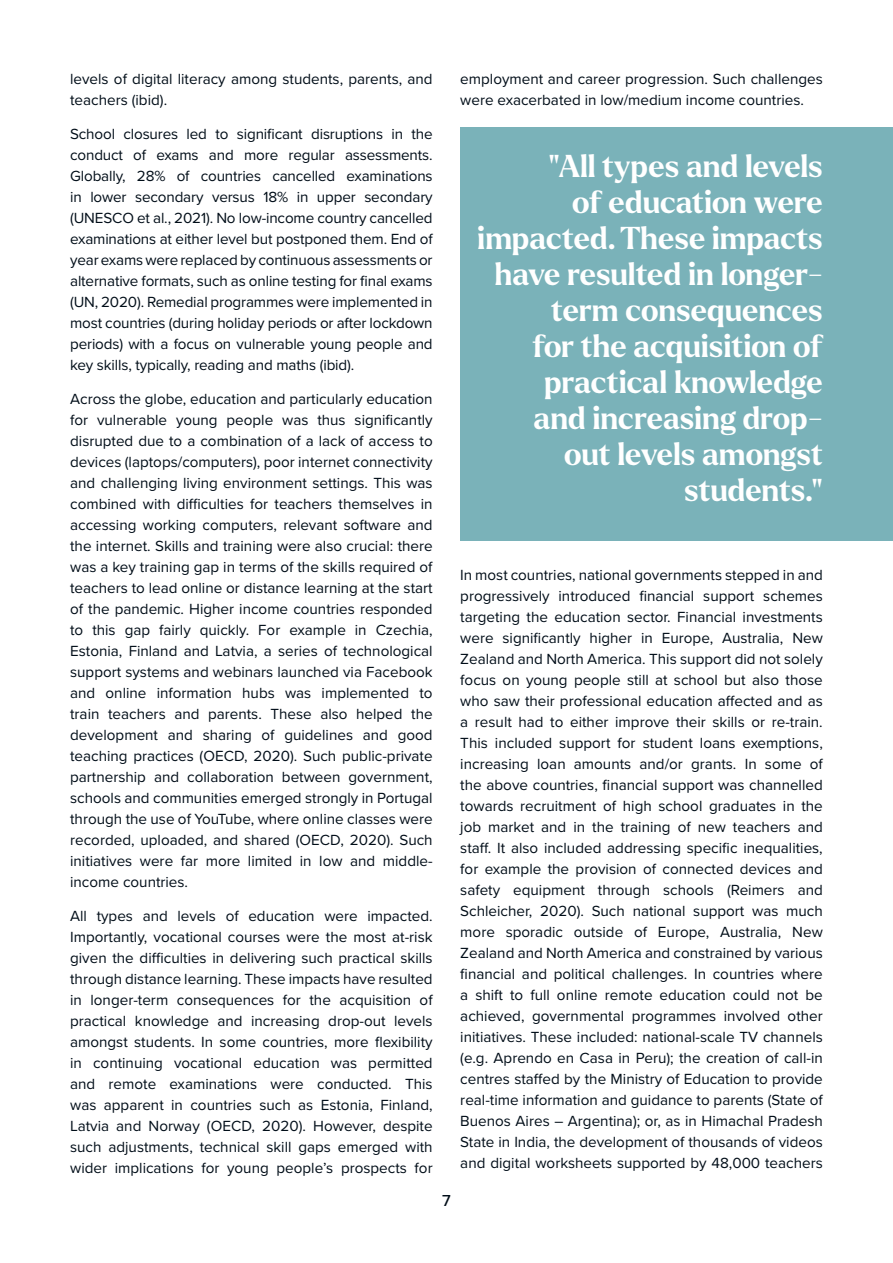
<style>
.page{position:relative;width:893px;height:1263px;background:#fff}
.page>*{position:absolute;margin:0;border:0;box-sizing:border-box;transform-origin:0 0}
.t1{font:700 30.75px/36px "Larken";color:#fff;text-align:right}
.t2{font:500 16.5px "Proxima Nova";color:#000d18}
.t3{font:15.15px/21px "Proxima Nova";color:#000d18;text-align:justify}
</style>
<div class="page">
<div style="left:460px;top:128px;width:433px;height:413px;background:#7ab2b9"></div>
<p class="t3" style="left:70px;top:68px;width:364px">levels of digital literacy among students, parents, and teachers (ibid).</p>
<p class="t3" style="left:70px;top:123px;width:364px">School closures led to significant disruptions in the conduct of exams and more regular assessments.<br>Globally, 28% of countries cancelled examinations in lower secondary versus 18% in upper secondary (UNESCO et al., 2021). No low-income country cancelled examinations at either level but postponed them. End of year exams were replaced by continuous assessments or alternative formats, such as online testing for final exams (UN, 2020). Remedial programmes were implemented in most countries (during holiday periods or after lockdown periods) with a focus on vulnerable young people and key skills, typically, reading and maths (ibid).</p>
<p class="t3" style="left:70px;top:388px;width:364px">Across the globe, education and particularly education for vulnerable young people was thus significantly disrupted due to a combination of a lack of access to devices (laptops/computers), poor internet connectivity and challenging living environment settings. This was combined with difficulties for teachers themselves in accessing working computers, relevant software and the internet. Skills and training were also crucial: there was a key training gap in terms of the skills required of teachers to lead online or distance learning at the start of the pandemic. Higher income countries responded to this gap fairly quickly. For example in Czechia, Estonia, Finland and Latvia, a series of technological support systems and webinars launched via Facebook and online information hubs was implemented to train teachers and parents. These also helped the development and sharing of guidelines and good teaching practices (OECD, 2020). Such public-private partnership and collaboration between government, schools and communities emerged strongly in Portugal through the use of YouTube, where online classes were recorded, uploaded, and shared (OECD, 2020). Such initiatives were far more limited in low and middle&shy;income countries.</p>
<p class="t3" style="left:70px;top:904px;width:364px">All types and levels of education were impacted.<br>Importantly, vocational courses were the most at-risk given the difficulties in delivering such practical skills through distance learning. These impacts have resulted in longer-term consequences for the acquisition of practical knowledge and increasing drop-out levels amongst students. In some countries, more flexibility in continuing vocational education was permitted and remote examinations were conducted. This was apparent in countries such as Estonia, Finland, Latvia and Norway (OECD, 2020). However, despite such adjustments, technical skill gaps emerged with wider implications for young people’s prospects for</p>
<p class="t3" style="left:460px;top:68px;width:364px">employment and career progression. Such challenges were exacerbated in low/medium income countries.</p>
<h1 class="t1" style="left:477px;top:148px;width:347px">"All types and levels<br>of education were impacted. These impacts have resulted in longer&shy;term consequences<br>for the acquisition of practical knowledge<br>and increasing drop-<br>out levels amongst students."</h1>
<p class="t3" style="left:460px;top:564px;width:364px">In most countries, national governments stepped in and progressively introduced financial support schemes targeting the education sector. Financial investments were significantly higher in Europe, Australia, New Zealand and North America. This support did not solely focus on young people still at school but also those who saw their professional education affected and as a result had to either improve their skills or re-train.<br>This included support for student loans exemptions, increasing loan amounts and/or grants. In some of the above countries, financial support was channelled towards recruitment of high school graduates in the job market and in the training of new teachers and staff. It also included addressing specific inequalities, for example the provision of connected devices and safety equipment through schools (Reimers and Schleicher, 2020). Such national support was much more sporadic outside of Europe, Australia, New Zealand and North America and constrained by various financial and political challenges. In countries where a shift to full online remote education could not be achieved, governmental programmes involved other initiatives. These included: national-scale TV channels (e.g. Aprendo en Casa in Peru); the creation of call-in centres staffed by the Ministry of Education to provide real-time information and guidance to parents (State of Buenos Aires – Argentina); or, as in Himachal Pradesh State in India, the development of thousands of videos and digital worksheets supported by 48,000 teachers</p>
<p class="t2" style="left:442px;top:1188px;width:10px">7</p>
</div>
